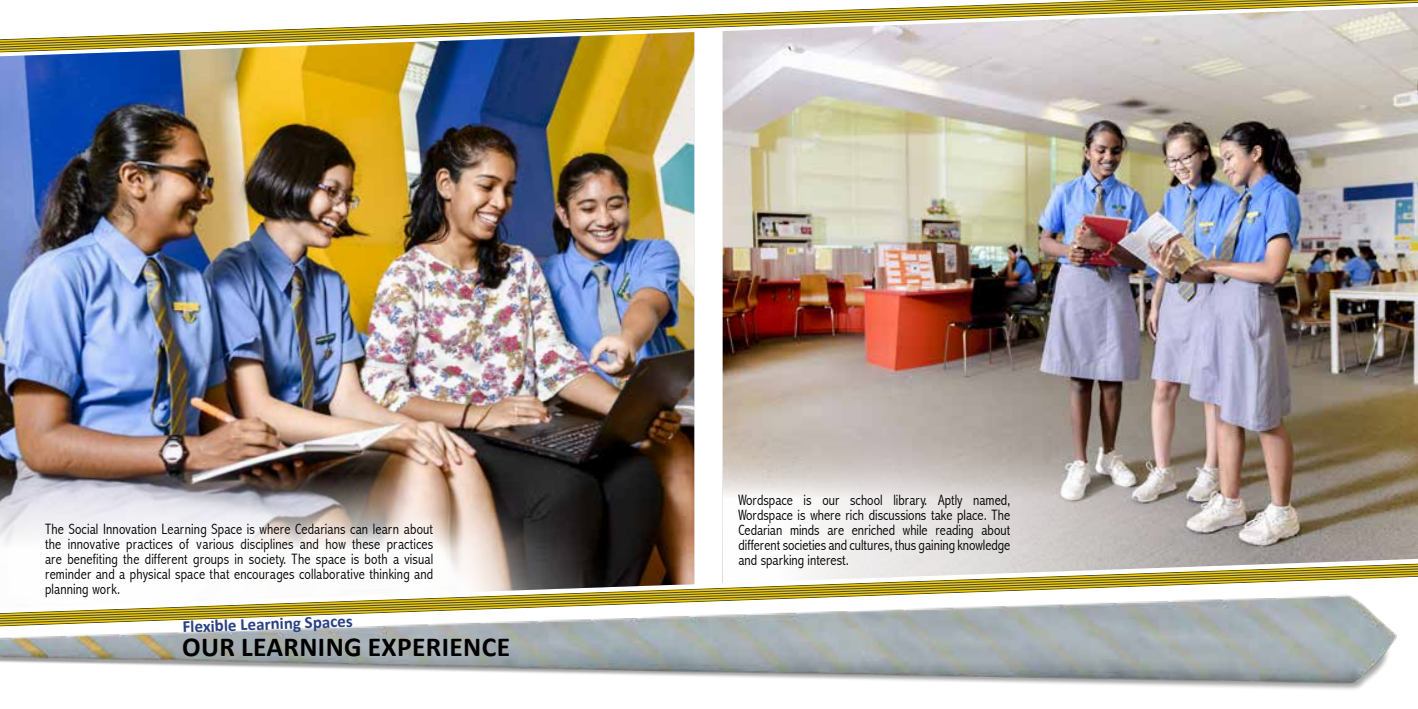
<style>
.page{position:relative;width:1418px;height:709px;background:#fff}
.page>*{position:absolute;margin:0;border:0;box-sizing:border-box;transform-origin:0 0}
.t1{font:700 27.5px "Calibri";letter-spacing:.015em;color:#000}
.t2{font:700 17px "Calibri";color:#294184}
.t3{font:300 condensed 15px/15px "Abadi";letter-spacing:.01em;color:#000;text-align:justify}
</style>
<div class="page">
<img style="left:0;top:52px;width:694px;height:480px">
<svg style="left:0;top:48px;width:695px;height:2px"></svg>
<svg style="left:0;top:45px;width:695px;height:3px;background:#a89a54"></svg>
<svg style="left:0;top:0;width:1417px;height:45px"></svg>
<img style="left:722px;top:7px;width:695px;height:553px">
<img style="left:0;top:394px;width:641px;height:138px">
<svg style="left:722px;top:431px;width:652px;height:101px;background:#bcb2aa"></svg>
<img style="left:0;top:532px;width:1407px;height:158px">
<p class="t3" style="left:45px;top:521px;width:390px">The Social Innovation Learning Space is where Cedarians can learn about the innovative practices of various disciplines and how these practices are benefiting the different groups in society. The space is both a visual reminder and a physical space that encourages collaborative thinking and planning work.</p>
<p class="t2" style="left:182px;top:616px;width:172px;rotate:-2deg">Flexible Learning Spaces</p>
<h1 class="t1" style="left:182px;top:629px;width:329px">OUR LEARNING EXPERIENCE</h1>
<p class="t3" style="left:738px;top:492px;width:273px">Wordspace is our school library. Aptly named, Wordspace is where rich discussions take place. The Cedarian minds are enriched while reading about different societies and cultures, thus gaining knowledge and sparking interest.</p>
</div>
